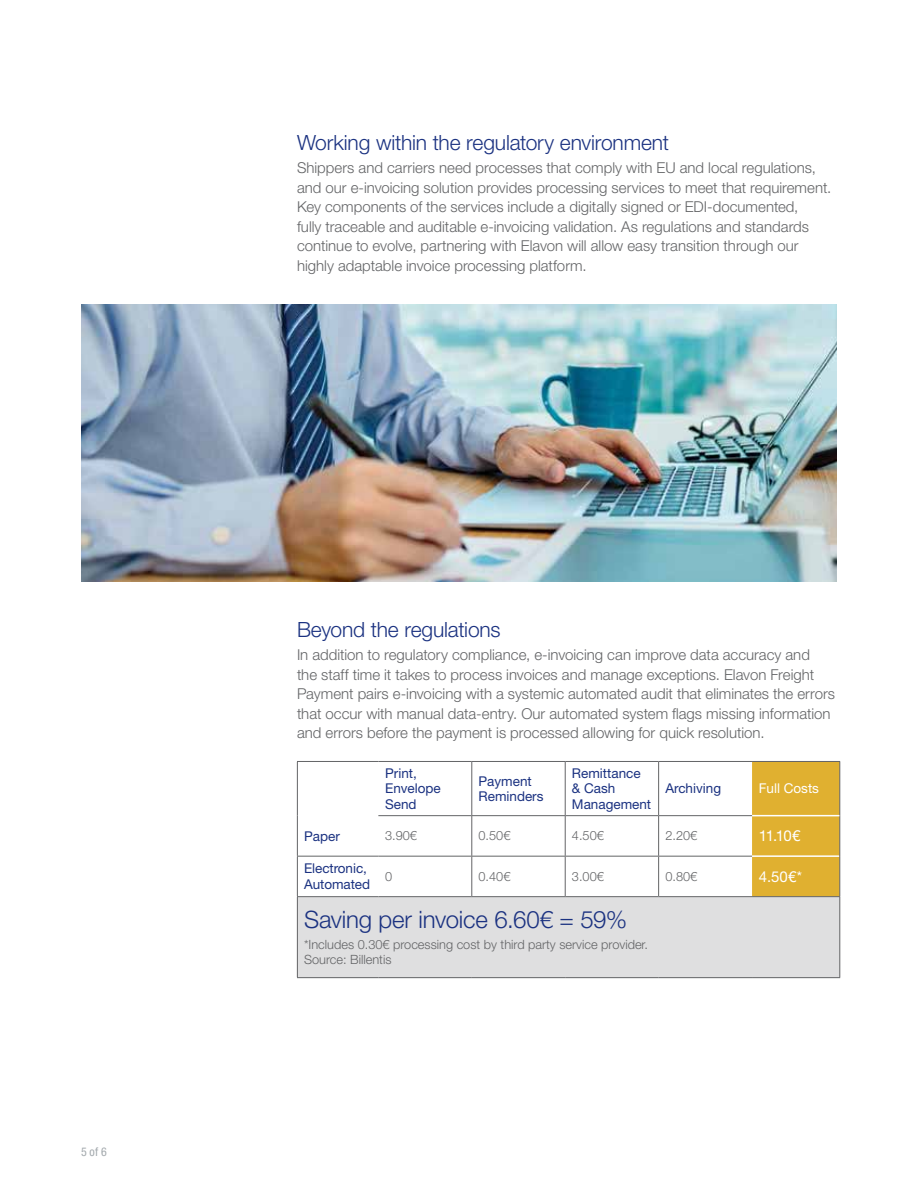
<style>
.page{position:relative;width:918px;height:1188px;background:#fff}
.page>*{position:absolute;margin:0;border:0;box-sizing:border-box;transform-origin:0 0}
.t1{font:300 24px "Helvetica Neue LT Std";letter-spacing:-.01em;color:#1b3281}
.t2{font:300 21px "Helvetica Neue LT Std";letter-spacing:-.01em;color:#1b3281}
.t3{font:300 15px/19.5px "Helvetica Neue LT Std";color:#636466}
.t4{font:15px "Helvetica Neue LT Std";color:#fff}
.t5{font:13.5px/15.5px "Helvetica Neue LT Std";color:#1b3281}
.t6{font:13.5px "Helvetica Neue LT Std";color:#fff}
.t7{font:300 12.75px/14.7px "Helvetica Neue LT Std";color:#636466}
.t8{font:condensed 12px "Helvetica Neue LT Std";color:#a3a9ad}
</style>
<div class="page">
<div style="left:752px;top:762px;width:87px;height:134px;background:#e0b030"></div>
<div style="left:297px;top:897px;width:543px;height:81px;background:#dfdfe0"></div>
<hr style="left:471px;top:762px;width:1px;height:53px;background:#636466">
<hr style="left:565px;top:762px;width:1px;height:53px;background:#636466">
<hr style="left:658px;top:762px;width:1px;height:53px;background:#636466">
<hr style="left:471px;top:816px;width:1px;height:40px;background:#636466">
<hr style="left:565px;top:816px;width:1px;height:40px;background:#636466">
<hr style="left:658px;top:816px;width:1px;height:40px;background:#636466">
<hr style="left:471px;top:857px;width:1px;height:39px;background:#636466">
<hr style="left:565px;top:857px;width:1px;height:39px;background:#636466">
<hr style="left:658px;top:857px;width:1px;height:39px;background:#636466">
<hr style="left:297px;top:856px;width:81px;height:1px;background:#636466">
<hr style="left:378px;top:856px;width:94px;height:1px;background:#636466">
<hr style="left:472px;top:856px;width:93px;height:1px;background:#636466">
<hr style="left:565px;top:856px;width:94px;height:1px;background:#636466">
<hr style="left:659px;top:856px;width:93px;height:1px;background:#636466">
<hr style="left:752px;top:855px;width:87px;height:2px;background:#fff">
<hr style="left:297px;top:761px;width:81px;height:1px;background:#636466">
<hr style="left:297px;top:762px;width:1px;height:54px;background:#636466">
<hr style="left:378px;top:761px;width:94px;height:1px;background:#636466">
<hr style="left:472px;top:761px;width:93px;height:1px;background:#636466">
<hr style="left:565px;top:761px;width:94px;height:1px;background:#636466">
<hr style="left:659px;top:761px;width:93px;height:1px;background:#636466">
<hr style="left:752px;top:761px;width:88px;height:1px;background:#636466">
<hr style="left:839px;top:762px;width:1px;height:54px;background:#636466">
<hr style="left:297px;top:816px;width:1px;height:40px;background:#636466">
<hr style="left:839px;top:816px;width:1px;height:40px;background:#636466">
<hr style="left:297px;top:857px;width:1px;height:39px;background:#636466">
<hr style="left:839px;top:856px;width:1px;height:40px;background:#636466">
<hr style="left:297px;top:897px;width:1px;height:80px;background:#636466">
<hr style="left:839px;top:897px;width:1px;height:80px;background:#636466">
<hr style="left:297px;top:977px;width:81px;height:1px;background:#636466">
<hr style="left:378px;top:977px;width:94px;height:1px;background:#636466">
<hr style="left:472px;top:977px;width:93px;height:1px;background:#636466">
<hr style="left:565px;top:977px;width:94px;height:1px;background:#636466">
<hr style="left:659px;top:977px;width:93px;height:1px;background:#636466">
<hr style="left:752px;top:977px;width:88px;height:1px;background:#636466">
<hr style="left:752px;top:815px;width:87px;height:1px;background:#fff">
<hr style="left:378px;top:815px;width:94px;height:1px;background:#636466">
<hr style="left:472px;top:815px;width:93px;height:1px;background:#636466">
<hr style="left:565px;top:815px;width:94px;height:1px;background:#636466">
<hr style="left:659px;top:815px;width:93px;height:1px;background:#636466">
<hr style="left:297px;top:896px;width:81px;height:1px;background:#636466">
<hr style="left:378px;top:896px;width:94px;height:1px;background:#636466">
<hr style="left:472px;top:896px;width:93px;height:1px;background:#636466">
<hr style="left:565px;top:896px;width:94px;height:1px;background:#636466">
<hr style="left:659px;top:896px;width:93px;height:1px;background:#636466">
<hr style="left:752px;top:896px;width:88px;height:1px;background:#636466">
<img style="left:81px;top:304px;width:756px;height:278px">
<p class="t8" style="left:81px;top:1145px;width:27px">5 of 6</p>
<h2 class="t2" style="left:297px;top:130px;width:374px">Working within the regulatory environment</h2>
<p class="t3" style="left:297px;top:158px;width:536px">Shippers and carriers need processes that comply with EU and local regulations, and our e-invoicing solution provides processing services to meet that requirement.<br>Key components of the services include a digitally signed or EDI-documented,<br>fully traceable and auditable e-invoicing validation. As regulations and standards continue to evolve, partnering with Elavon will allow easy transition through our highly adaptable invoice processing platform.</p>
<h2 class="t2" style="left:297px;top:617px;width:205px">Beyond the regulations</h2>
<p class="t3" style="left:297px;top:645px;width:540px">In addition to regulatory compliance, e-invoicing can improve data accuracy and<br>the staff time it takes to process invoices and manage exceptions. Elavon Freight Payment pairs e-invoicing with a systemic automated audit that eliminates the errors that occur with manual data-entry. Our automated system flags missing information and errors before the payment is processed allowing for quick resolution.</p>
<p class="t5" style="left:385px;top:765px;width:57px">Print,<br>Envelope<br>Send</p>
<p class="t5" style="left:479px;top:773px;width:67px">Payment<br>Reminders</p>
<p class="t5" style="left:572px;top:765px;width:81px">Remittance &amp; Cash<br>Management</p>
<p class="t5" style="left:665px;top:781px;width:57px">Archiving</p>
<p class="t6" style="left:759px;top:781px;width:62px">Full Costs</p>
<p class="t5" style="left:304px;top:828px;width:37px">Paper</p>
<p class="t7" style="left:385px;top:828px;width:33px">3.90€</p>
<p class="t7" style="left:479px;top:828px;width:33px">0.50€</p>
<p class="t7" style="left:572px;top:828px;width:33px">4.50€</p>
<p class="t7" style="left:665px;top:828px;width:33px">2.20€</p>
<p class="t4" style="left:759px;top:827px;width:43px">11.10€</p>
<p class="t5" style="left:304px;top:861px;width:67px">Electronic,<br>Automated</p>
<p class="t7" style="left:385px;top:869px;width:9px">0</p>
<p class="t7" style="left:479px;top:869px;width:33px">0.40€</p>
<p class="t7" style="left:572px;top:869px;width:33px">3.00€</p>
<p class="t7" style="left:665px;top:869px;width:33px">0.80€</p>
<p class="t4" style="left:759px;top:867px;width:45px">4.50€*</p>
<h1 class="t1" style="left:304px;top:904px;width:324px">Saving per invoice 6.60€ = 59%</h1>
<p class="t7" style="left:304px;top:937px;width:345px">*Includes 0.30€ processing cost by third party service provider.<br>Source: Billentis</p>
</div>
